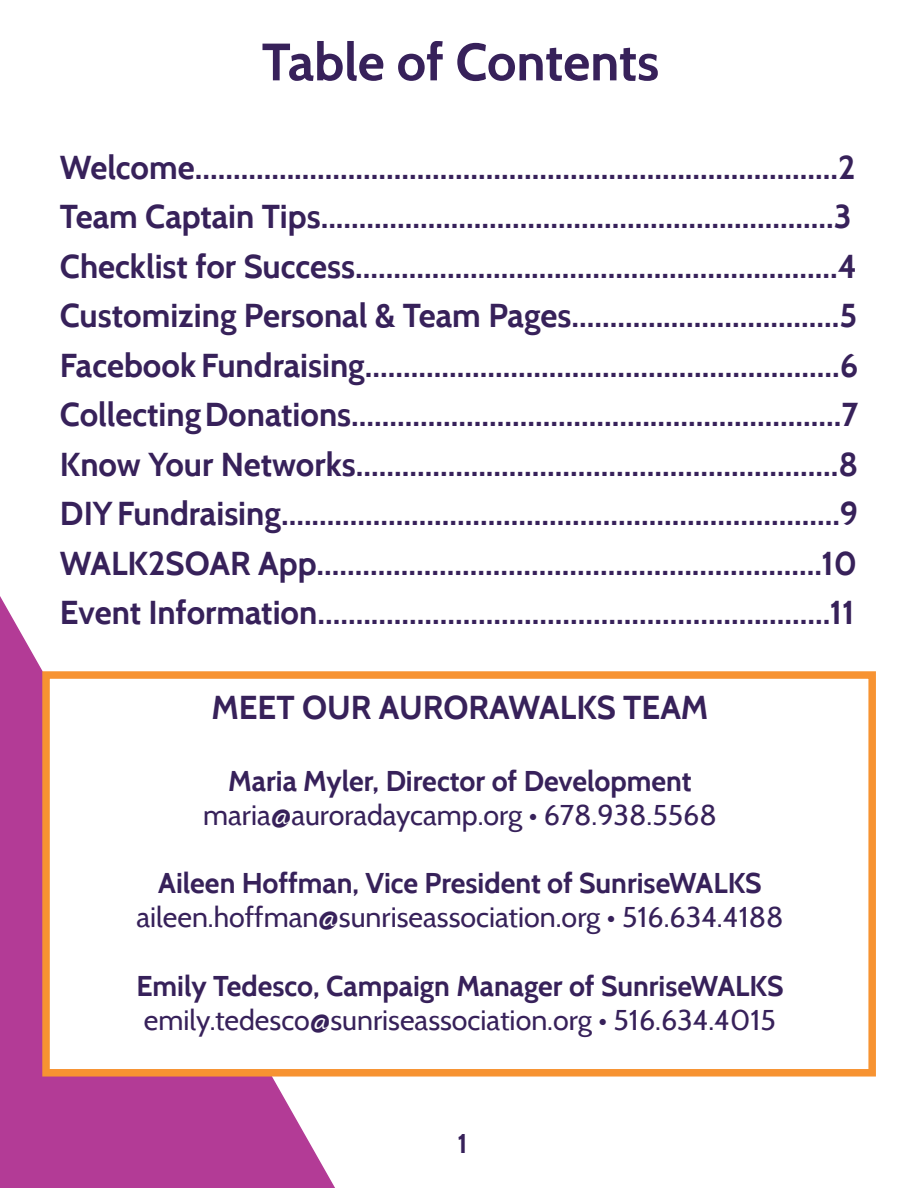
<style>
.page{position:relative;width:920px;height:1188px;background:#fff}
.page>*{position:absolute;margin:0;border:0;box-sizing:border-box;transform-origin:0 0}
.t1{font:700 52.5px "Cabin";letter-spacing:-.005em;color:#37215a}
.t2{font:700 33px/49.5px "Cabin";color:#37215a}
.t3{font:28.5px "Cabin";color:#37215a}
.t4{font:700 28.5px "Cabin";color:#37215a}
.t5{font:700 27px "Cabin";color:#37215a}
</style>
<div class="page">
<svg style="left:0;top:596px;width:335px;height:592px"></svg>
<div style="left:42px;top:671px;width:833px;height:406px;background:#fff;border:8px solid #f79332"></div>
<h1 class="t1" style="left:262px;top:30px;width:399px">Table of Contents</h1>
<p class="t2" style="left:60px;top:142px;width:800px">Welcome....................................................................................2<br>Team Captain Tips...................................................................3<br>Checklist for Success...............................................................4<br>Customizing Personal &amp; Team Pages...................................5<br>Facebook Fundraising..............................................................6<br>Collecting Donations................................................................7<br>Know Your Networks...............................................................8<br>DIY Fundraising.........................................................................9<br>WALK2SOAR App..................................................................10<br>Event Information...................................................................11</p>
<p class="t2" style="left:211px;top:683px;width:498px">MEET OUR AURORAWALKS TEAM</p>
<p class="t4" style="left:228px;top:763px;width:465px">Maria Myler, Director of Development</p>
<p class="t3" style="left:203px;top:797px;width:515px">maria@auroradaycamp.org • 678.938.5568</p>
<p class="t4" style="left:158px;top:866px;width:605px">Aileen Hoffman, Vice President of SunriseWALKS</p>
<p class="t3" style="left:136px;top:900px;width:648px">aileen.hoffman@sunriseassociation.org • 516.634.4188</p>
<p class="t4" style="left:136px;top:969px;width:648px">Emily Tedesco, Campaign Manager of SunriseWALKS</p>
<p class="t3" style="left:144px;top:1003px;width:633px">emily.tedesco@sunriseassociation.org • 516.634.4015</p>
<p class="t5" style="left:457px;top:1127px;width:11px">1</p>
</div>
